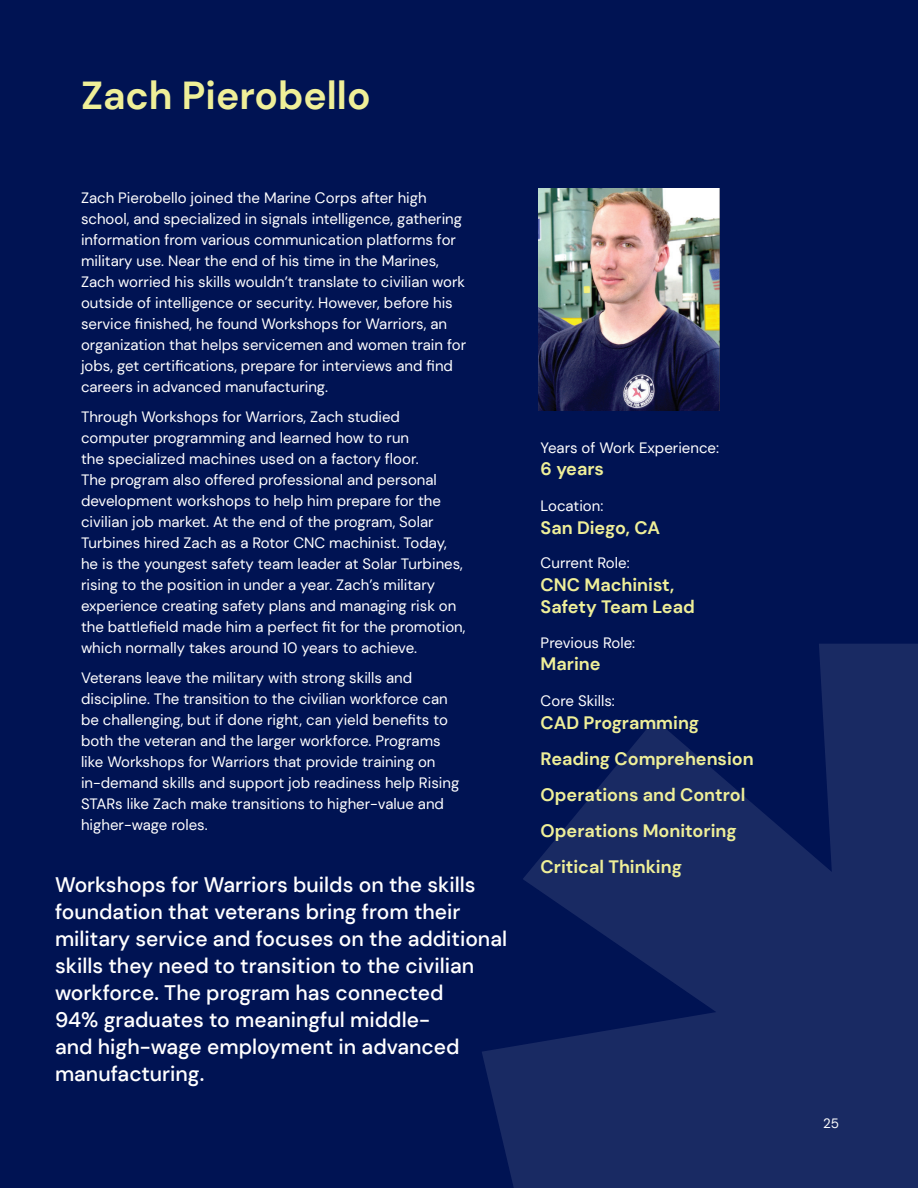
<style>
.page{position:relative;width:918px;height:1188px;background:#001353}
.page>*{position:absolute;margin:0;border:0;box-sizing:border-box;transform-origin:0 0}
.t1{font:700 39px "DM Sans";color:#efef98}
.t2{font:500 21px/27px "DM Sans";color:#fff}
.Body{font:700 18px/22.5px "DM Sans";color:#efef98}
.Body-2{font:15px/21px "DM Sans";color:#fff}
.t3{font:13.5px "DM Sans";color:#fff}
</style>
<div class="page">
<svg style="left:482px;top:644px;width:436px;height:544px;fill:#192a63"></svg>
<img style="left:539px;top:188px;width:180px;height:222px">
<h2 class="t1" style="left:81px;top:71px;width:291px">Zach Pierobello</h2>
<p class="Body-2" style="left:81px;top:187px;width:387px">Zach Pierobello joined the Marine Corps after high school, and specialized in signals intelligence, gathering information from various communication platforms for military use. Near the end of his time in the Marines, Zach worried his skills wouldn’t translate to civilian work outside of intelligence or security. However, before his service finished, he found Workshops for Warriors, an organization that helps servicemen and women train for jobs, get certifications, prepare for interviews and find careers in advanced manufacturing.</p>
<p class="Body-2" style="left:81px;top:406px;width:386px">Through Workshops for Warriors, Zach studied computer programming and learned how to run<br>the specialized machines used on a factory floor.<br>The program also offered professional and personal development workshops to help him prepare for the civilian job market. At the end of the program, Solar Turbines hired Zach as a Rotor CNC machinist. Today, he is the youngest safety team leader at Solar Turbines, rising to the position in under a year. Zach’s military experience creating safety plans and managing risk on the battlefield made him a perfect fit for the promotion, which normally takes around 10 years to achieve.</p>
<p class="Body-2" style="left:81px;top:667px;width:380px">Veterans leave the military with strong skills and discipline. The transition to the civilian workforce can be challenging, but if done right, can yield benefits to both the veteran and the larger workforce. Programs like Workshops for Warriors that provide training on in-demand skills and support job readiness help Rising STARs like Zach make transitions to higher-value and higher-wage roles.</p>
<p class="t2" style="left:55px;top:871px;width:454px">Workshops for Warriors builds on the skills foundation that veterans bring from their military service and focuses on the additional skills they need to transition to the civilian workforce. The program has connected<br>94% graduates to meaningful middle-<br>and high-wage employment in advanced manufacturing.</p>
<p class="Body-2" style="left:541px;top:437px;width:180px">Years of Work Experience:</p>
<p class="Body" style="left:541px;top:458px;width:65px">6 years</p>
<p class="Body-2" style="left:541px;top:496px;width:64px">Location:</p>
<p class="Body" style="left:541px;top:516px;width:121px">San Diego, CA</p>
<p class="Body-2" style="left:541px;top:553px;width:91px">Current Role:</p>
<p class="Body" style="left:541px;top:573px;width:156px">CNC Machinist,<br>Safety Team Lead</p>
<p class="Body-2" style="left:541px;top:632px;width:96px">Previous Role:</p>
<p class="Body" style="left:541px;top:653px;width:61px">Marine</p>
<p class="Body-2" style="left:541px;top:691px;width:76px">Core Skills:</p>
<p class="Body" style="left:541px;top:711px;width:160px">CAD Programming</p>
<p class="Body" style="left:541px;top:747px;width:215px">Reading Comprehension</p>
<p class="Body" style="left:541px;top:783px;width:206px">Operations and Control</p>
<p class="Body" style="left:541px;top:819px;width:198px">Operations Monitoring</p>
<p class="Body" style="left:541px;top:855px;width:143px">Critical Thinking</p>
<p class="t3" style="left:823px;top:1115px;width:17px">25</p>
</div>
